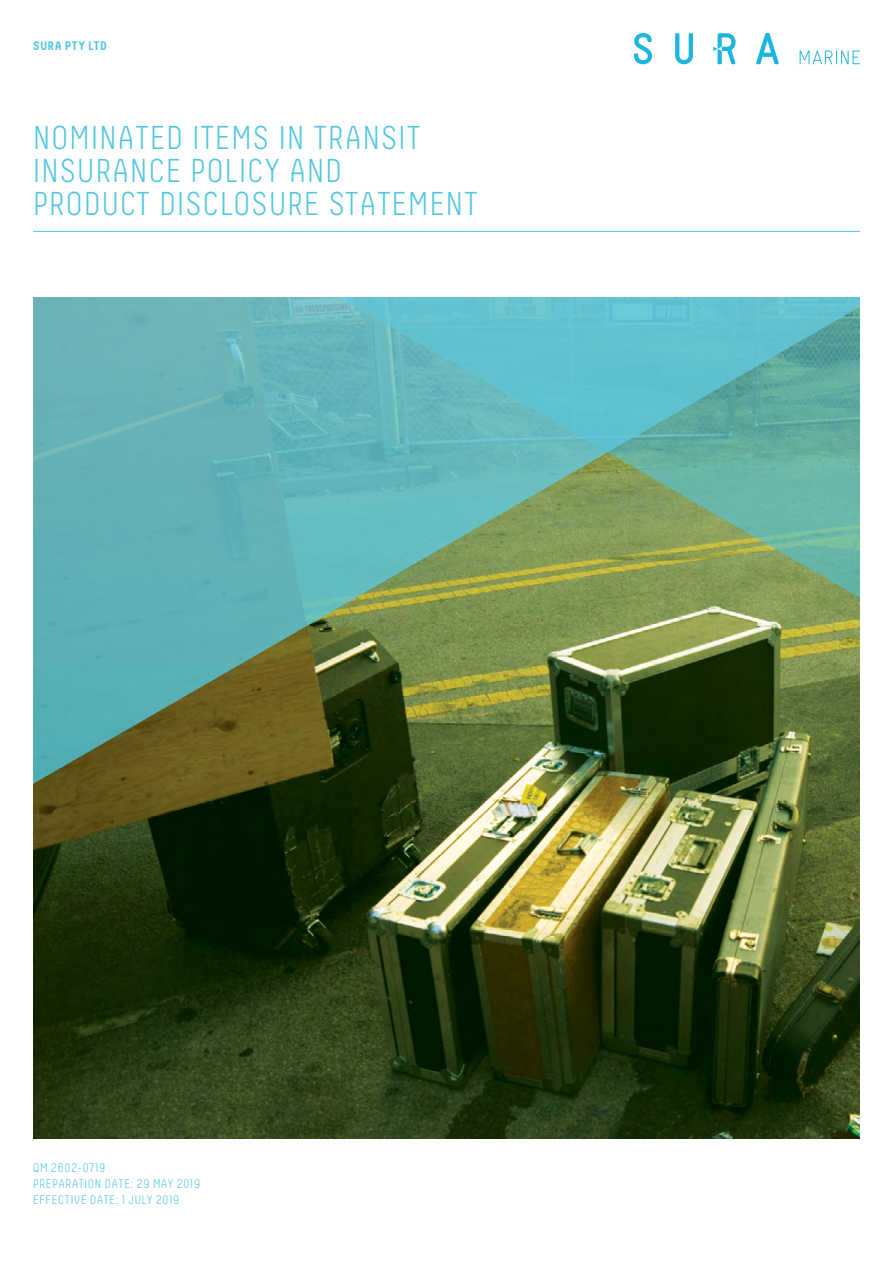
<style>
.page{position:relative;width:893px;height:1263px;background:#fff}
.page>*{position:absolute;margin:0;border:0;box-sizing:border-box;transform-origin:0 0}
.t1{font:300 33px/33px "Decima";letter-spacing:.04em;color:#4fc6df}
.t2{font:300 12.3px/16.5px "Decima";letter-spacing:.065em;color:#4fc6df}
.t3{font:700 12.3px "Decima";letter-spacing:.04em;color:#4fc6df}
</style>
<div class="page">
<img style="left:33px;top:825px;width:827px;height:313px">
<img style="left:33px;top:617px;width:827px;height:208px">
<svg style="left:33px;top:297px;width:827px;height:320px;background:#6ab2a7"></svg>
<hr style="left:33px;top:231px;width:827px;height:1px;background:#4fc6df">
<svg style="left:756px;top:33px;width:22px;height:31px"></svg>
<svg style="left:634px;top:33px;width:18px;height:31px"></svg>
<svg style="left:675px;top:33px;width:18px;height:31px"></svg>
<svg style="left:713px;top:33px;width:22px;height:31px"></svg>
<svg style="left:799px;top:50px;width:60px;height:14px"></svg>
<p class="t3" style="left:33px;top:38px;width:76px">SURA PTY LTD</p>
<p class="t1" style="left:33px;top:120px;width:446px">NOMINATED ITEMS IN TRANSIT<br>INSURANCE POLICY AND<br>PRODUCT DISCLOSURE STATEMENT</p>
<p class="t2" style="left:33px;top:1159px;width:168px">QM 2602-0719<br>PREPARATION DATE: 29 MAY 2019<br>EFFECTIVE DATE: 1 JULY 2019</p>
</div>
